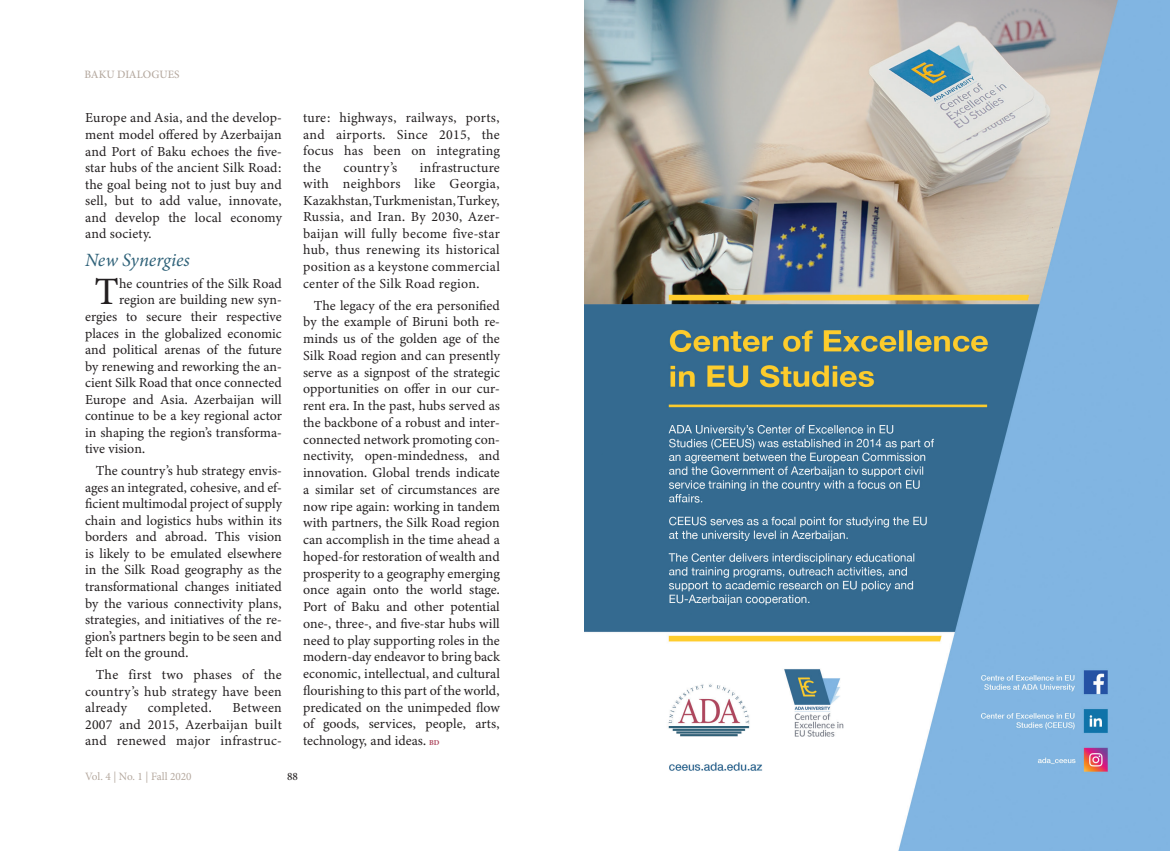
<style>
.page{position:relative;width:1170px;height:851px;background:#fff}
.page>*{position:absolute;margin:0;border:0;box-sizing:border-box;transform-origin:0 0}
.Drop_Cap_-_2_lines{font:38.75px "Minion Variable Concept";color:#231f20}
.Subhead{font:italic 18.75px "Minion Pro";letter-spacing:-.005em;color:#2e6178}
.Paragraph_Style_1{font:13.75px/16.5px "Minion Variable Concept";letter-spacing:.015em;color:#231f20;text-align:justify}
.Drop_Cap_-_2_lines-2{font:13.75px "Minion Variable Concept";color:#231f20}
.t1{font:11.25px "Minion Pro";color:#b5a99f}
.t2{font:500 11.25px "Minion Pro";color:#b5a99f}
.t3{font:500 11.25px "Minion Pro";color:#231f20}
.s1{font-family:"Minion Pro";font-weight:700;font-size:7.5px;color:#ad475d}
</style>
<div class="page">
<img style="left:585px;top:0;width:584px;height:850px">
<p class="t2" style="left:84px;top:67px;width:96px">BAKU DIALOGUES</p>
<p class="Paragraph_Style_1" style="left:85px;top:110px;width:198px">Europe and Asia, and the develop&shy;ment model offered by Azerbaijan and Port of Baku echoes the five&shy;star hubs of the ancient Silk Road: the goal being not to just buy and sell, but to add value, innovate, and develop the local economy and society.</p>
<p class="Subhead" style="left:85px;top:247px;width:106px">New Synergies</p>
<p class="Drop_Cap_-_2_lines" style="left:95px;top:265px;width:26px">T</p>
<p class="Drop_Cap_-_2_lines-2" style="left:119px;top:274px;width:164px">he countries of the Silk Road</p>
<p class="Drop_Cap_-_2_lines-2" style="left:119px;top:290px;width:164px">region are building new syn-</p>
<p class="Drop_Cap_-_2_lines-2" style="left:85px;top:307px;width:198px">ergies to secure their respective</p>
<p class="Drop_Cap_-_2_lines-2" style="left:85px;top:323px;width:198px">places in the globalized economic</p>
<p class="Drop_Cap_-_2_lines-2" style="left:85px;top:340px;width:198px">and political arenas of the future</p>
<p class="Drop_Cap_-_2_lines-2" style="left:85px;top:356px;width:198px">by renewing and reworking the an-</p>
<p class="Drop_Cap_-_2_lines-2" style="left:85px;top:373px;width:198px">cient Silk Road that once connected</p>
<p class="Drop_Cap_-_2_lines-2" style="left:85px;top:389px;width:198px">Europe and Asia. Azerbaijan will</p>
<p class="Drop_Cap_-_2_lines-2" style="left:85px;top:406px;width:198px">continue to be a key regional actor</p>
<p class="Drop_Cap_-_2_lines-2" style="left:85px;top:422px;width:198px">in shaping the region’s transforma-</p>
<p class="Drop_Cap_-_2_lines-2" style="left:85px;top:439px;width:61px">tive vision.</p>
<p class="Paragraph_Style_1" style="left:85px;top:462px;width:198px;text-indent:11px">The country’s hub strategy envis&shy;ages an integrated, cohesive, and ef&shy;ficient multimodal project of supply chain and logistics hubs within its borders and abroad. This vision is likely to be emulated elsewhere in the Silk Road geography as the transformational changes initiated by the various connectivity plans, strategies, and initiatives of the re&shy;gion’s partners begin to be seen and felt on the ground.</p>
<p class="Paragraph_Style_1" style="left:85px;top:666px;width:198px;text-indent:11px">The first two phases of the country’s hub strategy have been already</p>
<p class="Paragraph_Style_1" style="left:148px;top:699px;width:66px">completed.</p>
<p class="Paragraph_Style_1" style="left:85px;top:699px;width:198px;text-indent:147px">Between 2007 and 2015, Azerbaijan built and renewed major infrastruc-</p>
<p class="Paragraph_Style_1" style="left:303px;top:110px;width:198px">ture: highways, railways, ports, and airports. Since 2015, the focus has been on integrating the</p>
<p class="Paragraph_Style_1" style="left:343px;top:159px;width:55px">country’s</p>
<p class="Paragraph_Style_1" style="left:303px;top:159px;width:198px;text-indent:117px">infrastructure with neighbors like Georgia, Kazakhstan, Turkmenistan, Turkey, Russia, and Iran. By 2030, Azer&shy;baijan will fully become five-star hub, thus renewing its historical position as a keystone commercial center of the Silk Road region.</p>
<p class="Paragraph_Style_1" style="left:303px;top:297px;width:198px;text-indent:11px">The legacy of the era personified by the example of Biruni both re&shy;minds us of the golden age of the Silk Road region and can presently serve as a signpost of the strategic opportunities on offer in our cur&shy;rent era. In the past, hubs served as the backbone of a robust and inter&shy;connected network promoting con&shy;nectivity, open-mindedness, and innovation. Global trends indicate a similar set of circumstances are now ripe again: working in tandem with partners, the Silk Road region can accomplish in the time ahead a hoped-for restoration of wealth and prosperity to a geography emerging once again onto the world stage.<br>Port of Baku and other potential one-, three-, and five-star hubs will need to play supporting roles in the modern-day endeavor to bring back economic, intellectual, and cultural flourishing to this part of the world, predicated on the unimpeded flow of goods, services, people, arts, technology, and ideas. <span class="s1">BD</span></p>
<p class="t1" style="left:85px;top:768px;width:108px">Vol. 4 | No. 1 | Fall 2020</p>
<p class="t3" style="left:287px;top:769px;width:12px">88</p>
</div>
